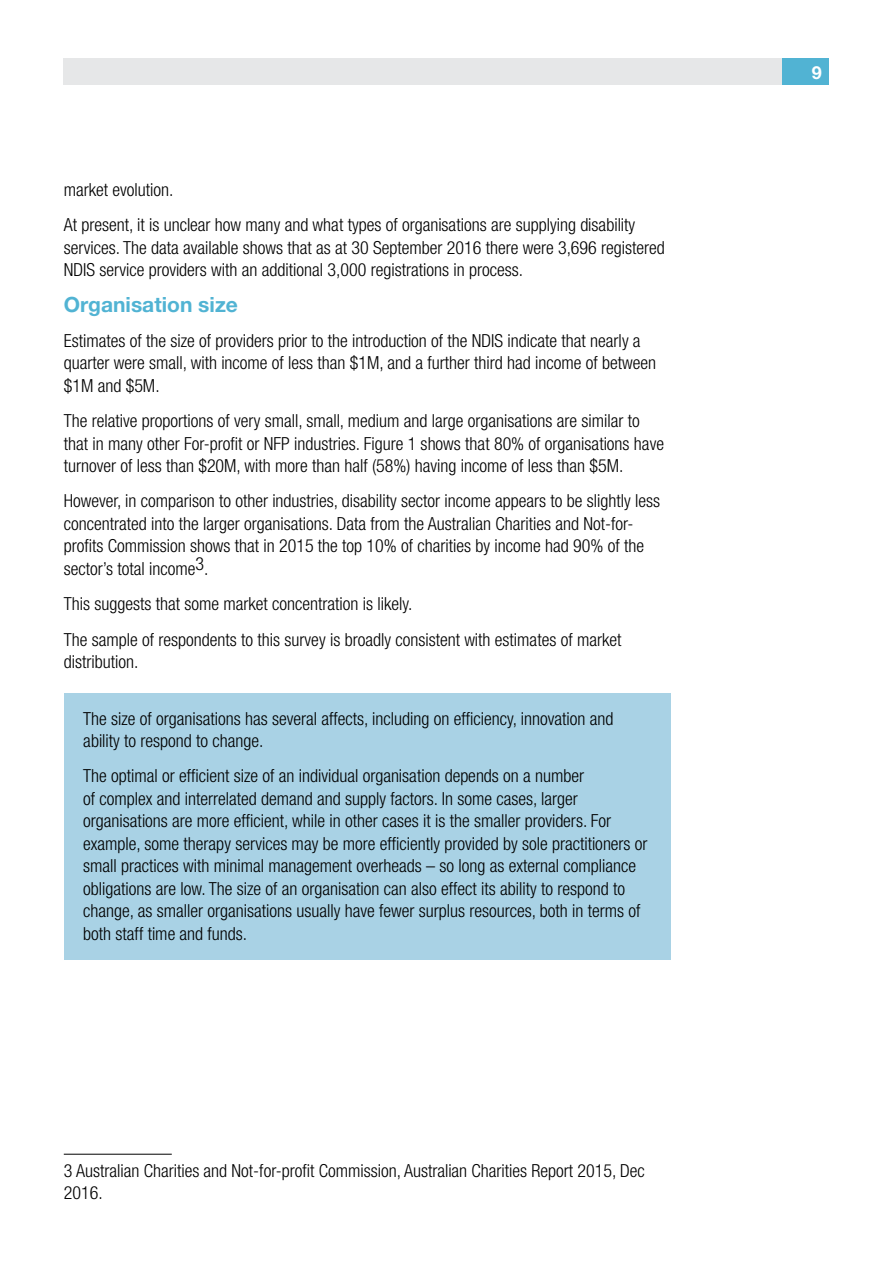
<style>
.page{position:relative;width:893px;height:1263px;background:#fff}
.page>*{position:absolute;margin:0;border:0;box-sizing:border-box;transform-origin:0 0}
.t1{font:700 21px "Helvetica Neue";color:#51b3d3}
.t2{font:300 condensed 18px/22.5px "Helvetica Neue";color:#000}
.t3{font:700 18px "Helvetica Neue";color:#fff}
</style>
<div class="page">
<div style="left:64px;top:58px;width:765px;height:27px;background:#e6e7e8"></div>
<div style="left:782px;top:58px;width:47px;height:27px;background:#51b3d3"></div>
<div style="left:65px;top:694px;width:606px;height:266px;background:#a9d2e5"></div>
<hr style="left:64px;top:1154px;width:108px;height:1px;background:#000">
<p class="t2" style="left:64px;top:172px;width:573px;line-height:35.2px">market evolution.<br>At present, it is unclear how many and what types of organisations are supplying disability</p>
<p class="t2" style="left:64px;top:236px;width:603px">services. The data available shows that as at 30 September 2016 there were 3,696 registered<br>NDIS service providers with an additional 3,000 registrations in process.</p>
<p class="t1" style="left:64px;top:291px;width:176px">Organisation size</p>
<p class="t2" style="left:64px;top:329px;width:594px">Estimates of the size of providers prior to the introduction of the NDIS indicate that nearly a quarter were small, with income of less than $1M, and a further third had income of between $1M and $5M.</p>
<p class="t2" style="left:64px;top:409px;width:602px">The relative proportions of very small, small, medium and large organisations are similar to that in many other For-profit or NFP industries. Figure 1 shows that 80% of organisations have turnover of less than $20M, with more than half (58%) having income of less than $5M.</p>
<p class="t2" style="left:64px;top:490px;width:598px">However, in comparison to other industries, disability sector income appears to be slightly less concentrated into the larger organisations. Data from the Australian Charities and Not-for&shy;profits Commission shows that in 2015 the top 10% of charities by income had 90% of the sector’s total income3.</p>
<p class="t2" style="left:64px;top:586px;width:559px;line-height:35.2px">This suggests that some market concentration is likely.<br>The sample of respondents to this survey is broadly consistent with estimates of market</p>
<p class="t2" style="left:64px;top:650px;width:76px">distribution.</p>
<p class="t2" style="left:83px;top:707px;width:532px">The size of organisations has several affects, including on efficiency, innovation and ability to respond to change.</p>
<p class="t2" style="left:83px;top:764px;width:566px">The optimal or efficient size of an individual organisation depends on a number<br>of complex and interrelated demand and supply factors. In some cases, larger organisations are more efficient, while in other cases it is the smaller providers. For example, some therapy services may be more efficiently provided by sole practitioners or small practices with minimal management overheads – so long as external compliance obligations are low. The size of an organisation can also effect its ability to respond to change, as smaller organisations usually have fewer surplus resources, both in terms of both staff time and funds.</p>
<p class="t2" style="left:64px;top:1159px;width:582px">3 Australian Charities and Not-for-profit Commission, Australian Charities Report 2015, Dec<br>2016.</p>
<p class="t3" style="left:812px;top:61px;width:12px">9</p>
</div>
